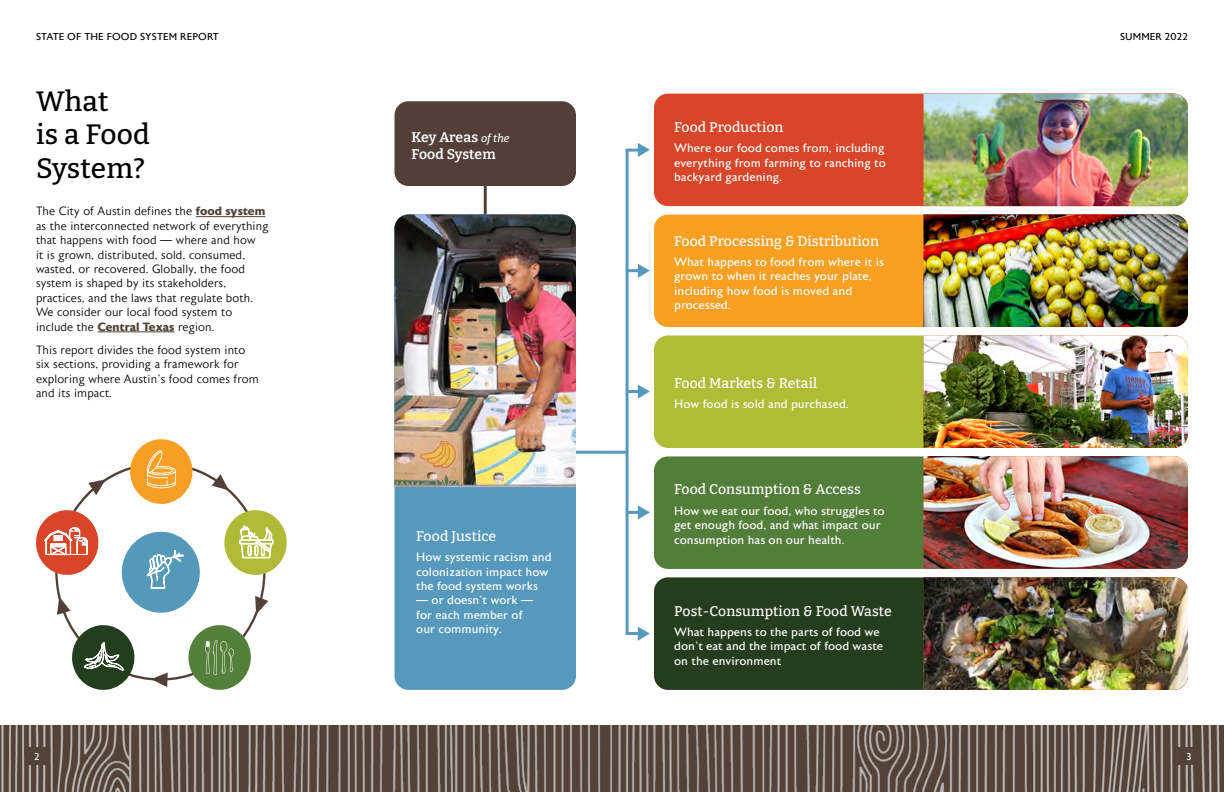
<style>
.page{position:relative;width:1224px;height:792px;background:#fff}
.page>*{position:absolute;margin:0;border:0;box-sizing:border-box;transform-origin:0 0}
.t1{font:100 28px/33.6px "Bitter";letter-spacing:.01em;color:#000}
.t2{font:100 14px/16.8px "Bitter";letter-spacing:.01em;color:#fff}
.t3{font:12px/14.4px "Astoria Sans";color:#fff}
.t4{font:300 12px/14.4px "Astoria Sans";letter-spacing:.01em;color:#000}
.t5{font:10px "Astoria Sans";letter-spacing:.01em;color:#000}
.t6{font:10px "Astoria Sans";color:#fff}
.s1{font-weight:700;color:#524237}
.s2{font-style:italic;font-size:11px}
</style>
<div class="page">
<hr style="left:484px;top:171px;width:3px;height:50px;background:#524038">
<img style="left:0;top:726px;width:1224px;height:66px">
<div style="left:26px;top:747px;width:22px;height:18px;background:#524237"></div>
<div style="left:1178px;top:747px;width:22px;height:18px;background:#524237"></div>
<hr style="left:196px;top:216px;width:69px;height:1px;background:#524237">
<hr style="left:97px;top:332px;width:78px;height:1px;background:#524237">
<svg style="left:55px;top:467px;width:211px;height:214px"></svg>
<svg style="left:255px;top:596px;width:13px;height:18px"></svg>
<svg style="left:151px;top:673px;width:17px;height:14px"></svg>
<svg style="left:57px;top:597px;width:13px;height:18px"></svg>
<svg style="left:88px;top:480px;width:18px;height:15px"></svg>
<svg style="left:212px;top:474px;width:17px;height:16px"></svg>
<svg style="left:119px;top:529px;width:84px;height:87px"></svg>
<svg style="left:128px;top:439px;width:67px;height:67px"></svg>
<svg style="left:186px;top:623px;width:67px;height:67px"></svg>
<svg style="left:222px;top:508px;width:65px;height:69px"></svg>
<svg style="left:70px;top:623px;width:67px;height:67px"></svg>
<svg style="left:36px;top:508px;width:65px;height:69px"></svg>
<hr style="left:46px;top:554px;width:41px;height:1px;background:#fff">
<div style="left:654px;top:94px;width:534px;height:112px;background:#d94529;border-radius:14px"></div>
<div style="left:654px;top:215px;width:534px;height:112px;background:#f99f22;border-radius:14px"></div>
<div style="left:654px;top:336px;width:534px;height:112px;background:#b0bb36;border-radius:14px"></div>
<div style="left:654px;top:456px;width:534px;height:113px;background:#537e3a;border-radius:14px"></div>
<div style="left:654px;top:577px;width:534px;height:113px;background:#253d1e;border-radius:14px"></div>
<div style="left:394px;top:215px;width:182px;height:475px;background:#5699bc;border-radius:14px"></div>
<div style="left:394px;top:101px;width:182px;height:85px;background:#524038;border-radius:14px"></div>
<svg style="left:638px;top:264px;width:12px;height:14px"></svg>
<hr style="left:627px;top:269px;width:14px;height:3px;background:#5699bc">
<svg style="left:638px;top:143px;width:12px;height:14px"></svg>
<div style="left:626px;top:149px;width:17px;height:486px;border:3px solid #5699bc"></div>
<svg style="left:638px;top:385px;width:12px;height:14px"></svg>
<hr style="left:627px;top:390px;width:14px;height:3px;background:#5699bc">
<svg style="left:638px;top:505px;width:12px;height:14px"></svg>
<hr style="left:627px;top:511px;width:14px;height:3px;background:#5699bc">
<svg style="left:638px;top:627px;width:12px;height:14px"></svg>
<hr style="left:572px;top:451px;width:55px;height:3px;background:#5699bc">
<img style="left:394px;top:215px;width:182px;height:272px">
<img style="left:924px;top:94px;width:264px;height:112px">
<img style="left:924px;top:214px;width:264px;height:113px">
<img style="left:924px;top:335px;width:264px;height:113px">
<img style="left:924px;top:456px;width:264px;height:113px">
<img style="left:924px;top:577px;width:264px;height:113px">
<p class="t5" style="left:36px;top:31px;width:184px">STATE OF THE FOOD SYSTEM REPORT</p>
<h1 class="t1" style="left:36px;top:84px;width:115px">What<br>is a Food<br>System?</h1>
<p class="t4" style="left:36px;top:205px;width:234px">The City of Austin defines the <span class="s1">food system </span>as the interconnected network of everything that happens with food — where and how<br>it is grown, distributed, sold, consumed, wasted, or recovered. Globally, the food system is shaped by its stakeholders, practices, and the laws that regulate both.<br>We consider our local food system to include the <span class="s1">Central Texas</span> region.</p>
<p class="t4" style="left:36px;top:343px;width:224px">This report divides the food system into six sections, providing a framework for exploring where Austin’s food comes from and its impact.</p>
<p class="t2" style="left:412px;top:128px;width:99px">Key Areas <span class="s2">of the<br></span>Food System</p>
<p class="t2" style="left:416px;top:527px;width:82px">Food Justice</p>
<p class="t3" style="left:416px;top:550px;width:137px">How systemic racism and colonization impact how the food system works</p>
<p class="t3" style="left:416px;top:593px;width:118px">— or doesn’t work — for each member of our community.</p>
<p class="t2" style="left:674px;top:118px;width:111px">Food Production</p>
<p class="t3" style="left:674px;top:141px;width:213px;text-align:justify">Where our food comes from, including everything from farming to ranching to backyard gardening.</p>
<p class="t2" style="left:674px;top:232px;width:206px">Food Processing &amp; Distribution</p>
<p class="t3" style="left:674px;top:255px;width:211px">What happens to food from where it is grown to when it reaches your plate, including how food is moved and processed.</p>
<p class="t2" style="left:674px;top:374px;width:145px">Food Markets &amp; Retail</p>
<p class="t3" style="left:674px;top:397px;width:176px">How food is sold and purchased.</p>
<p class="t2" style="left:674px;top:481px;width:188px">Food Consumption &amp; Access</p>
<p class="t3" style="left:674px;top:504px;width:212px">How we eat our food, who struggles to get enough food, and what impact our consumption has on our health.</p>
<p class="t2" style="left:674px;top:602px;width:219px">Post-Consumption &amp; Food Waste</p>
<p class="t3" style="left:674px;top:625px;width:211px">What happens to the parts of food we don’t eat and the impact of food waste on the environment</p>
<p class="t5" style="left:1120px;top:31px;width:69px">SUMMER 2022</p>
<p class="t6" style="left:34px;top:751px;width:7px">2</p>
<p class="t6" style="left:1186px;top:751px;width:6px">3</p>
</div>
